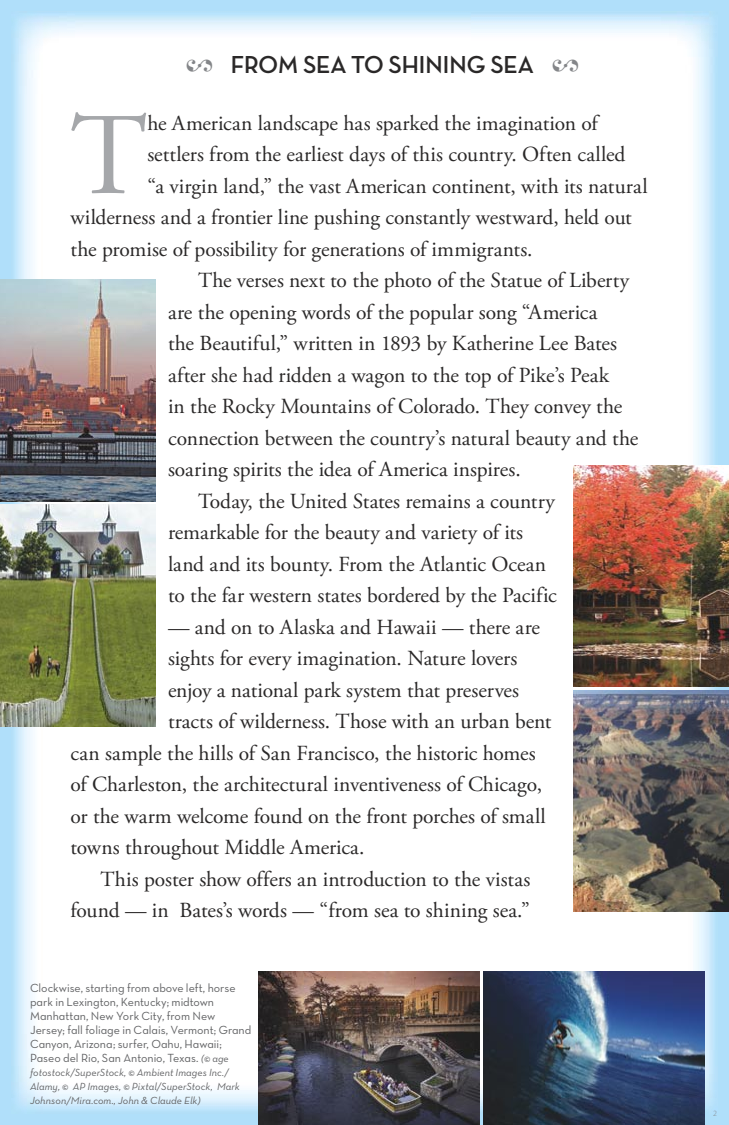
<style>
.page{position:relative;width:729px;height:1125px;background:#b0dffa}
.page>*{position:absolute;margin:0;border:0;box-sizing:border-box;transform-origin:0 0}
.t1{font:116.5px "Adobe Garamond Pro";color:#a5a7aa}
.t2{font:25px "Neutra Display Bold Alt";color:#2a2828}
.t3{font:21.5px "Adobe Garamond Pro";letter-spacing:-.005em;color:#2a2828}
.t4{font:12px/14px "Neutra Text TF Book Alt";letter-spacing:-.005em;color:#616264}
.t5{font:italic 10.5px/14px "Neutra Text TF";letter-spacing:.005em;color:#616264}
.t6{font:300 8px "Myriad Pro";color:#848689}
.s1{font-family:"Neutra Text TF";font-style:italic;font-size:10.5px}
</style>
<div class="page">
<img style="left:12px;top:688px;width:458px;height:425px">
<img style="left:470px;top:12px;width:247px;height:1101px">
<img style="left:12px;top:262px;width:459px;height:426px">
<img style="left:12px;top:12px;width:459px;height:250px">
<img style="left:0;top:504px;width:156px;height:222px">
<img style="left:483px;top:971px;width:222px;height:154px">
<img style="left:573px;top:465px;width:156px;height:222px">
<img style="left:0;top:279px;width:156px;height:222px">
<img style="left:258px;top:971px;width:222px;height:154px">
<img style="left:573px;top:690px;width:156px;height:222px">
<svg style="left:187px;top:60px;width:25px;height:12px"></svg>
<svg style="left:553px;top:60px;width:25px;height:12px"></svg>
<p class="t2" style="left:231px;top:52px;width:305px">FROM SEA TO SHINING SEA</p>
<h1 class="t1" style="left:70px;top:86px;width:78px">T</h1>
<p class="t3" style="left:147px;top:110px;width:452px">he American landscape has sparked the imagination of</p>
<p class="t3" style="left:147px;top:142px;width:480px">settlers from the earliest days of this country. Often called</p>
<p class="t3" style="left:147px;top:173px;width:502px">“a virgin land,” the vast American continent, with its natural</p>
<p class="t3" style="left:70px;top:205px;width:563px">wilderness and a frontier line pushing constantly westward, held out</p>
<p class="t3" style="left:70px;top:236px;width:464px">the promise of possibility for generations of immigrants.</p>
<p class="t3" style="left:198px;top:268px;width:433px">The verses next to the photo of the Statue of Liberty</p>
<p class="t3" style="left:168px;top:299px;width:431px">are the opening words of the popular song “America</p>
<p class="t3" style="left:168px;top:331px;width:451px">the Beautiful,” written in 1893 by Katherine Lee Bates</p>
<p class="t3" style="left:168px;top:362px;width:443px">after she had ridden a wagon to the top of Pike’s Peak</p>
<p class="t3" style="left:168px;top:394px;width:456px">in the Rocky Mountains of Colorado. They convey the</p>
<p class="t3" style="left:168px;top:425px;width:472px">connection between the country’s natural beauty and the</p>
<p class="t3" style="left:168px;top:457px;width:354px">soaring spirits the idea of America inspires.</p>
<p class="t3" style="left:198px;top:488px;width:358px">Today, the United States remains a country</p>
<p class="t3" style="left:168px;top:520px;width:357px">remarkable for the beauty and variety of its</p>
<p class="t3" style="left:168px;top:551px;width:380px">land and its bounty. From the Atlantic Ocean</p>
<p class="t3" style="left:168px;top:583px;width:390px">to the far western states bordered by the Pacific</p>
<p class="t3" style="left:168px;top:614px;width:374px">— and on to Alaska and Hawaii — there are</p>
<p class="t3" style="left:168px;top:646px;width:351px">sights for every imagination. Nature lovers</p>
<p class="t3" style="left:168px;top:677px;width:353px">enjoy a national park system that preserves</p>
<p class="t3" style="left:168px;top:709px;width:385px">tracts of wilderness. Those with an urban bent</p>
<p class="t3" style="left:70px;top:740px;width:467px">can sample the hills of San Francisco, the historic homes</p>
<p class="t3" style="left:70px;top:772px;width:473px">of Charleston, the architectural inventiveness of Chicago,</p>
<p class="t3" style="left:70px;top:803px;width:477px">or the warm welcome found on the front porches of small</p>
<p class="t3" style="left:70px;top:835px;width:295px">towns throughout Middle America.</p>
<p class="t3" style="left:100px;top:866px;width:431px">This poster show offers an introduction to the vistas</p>
<p class="t3" style="left:70px;top:898px;width:461px">found — in Bates’s words — “from sea to shining sea.”</p>
<p class="t4" style="left:30px;top:981px;width:223px">Clockwise, starting from above left, horse park in Lexington, Kentucky; midtown Manhattan, New York City, from New Jersey; fall foliage in Calais, Vermont; Grand Canyon, Arizona; surfer, Oahu, Hawaii; Paseo del Rio, San Antonio, Texas. <span class="s1">(© age</span></p>
<p class="t5" style="left:30px;top:1065px;width:211px">fotostock/SuperStock, © Ambient Images Inc./<br>Alamy, © AP Images, © Pixtal/SuperStock, Mark<br>Johnson/Mira.com., John &amp; Claude Elk)</p>
<p class="t6" style="left:713px;top:1109px;width:5px">2</p>
</div>
